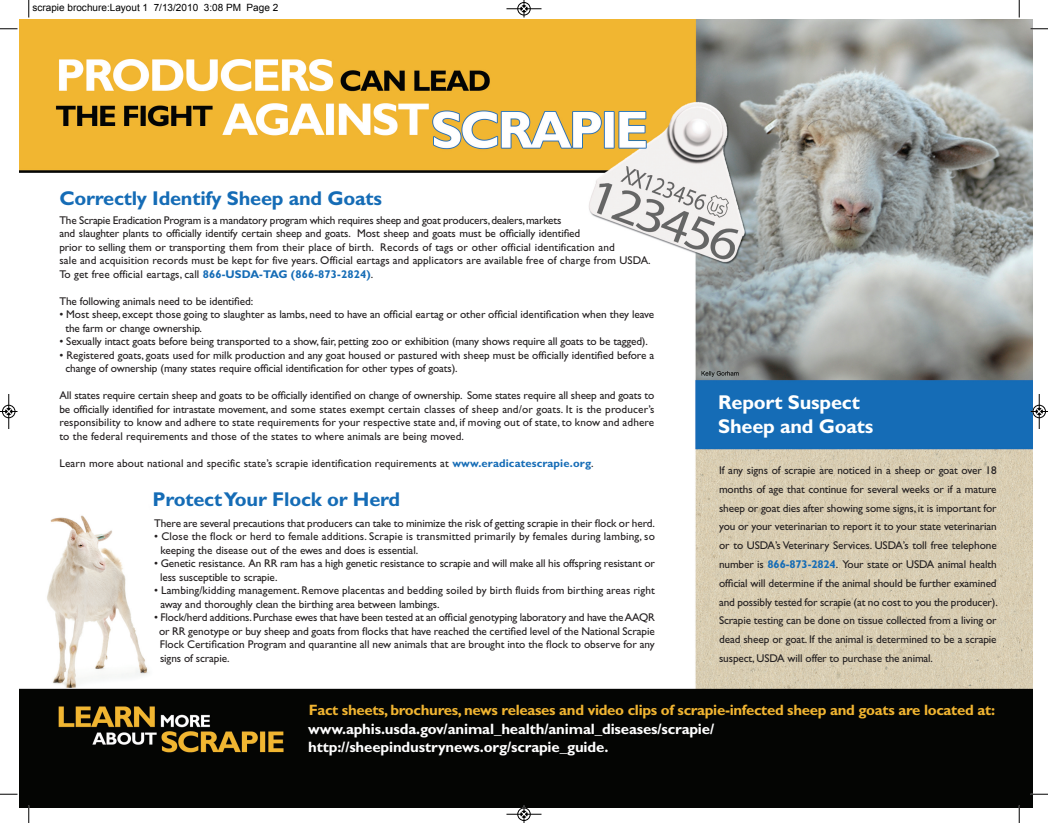
<style>
.page{position:relative;width:1048px;height:823px;background:#fff}
.page>*{position:absolute;margin:0;border:0;box-sizing:border-box;transform-origin:0 0}
.t1{font:700 20px "Gill Sans Std";letter-spacing:-.01em;color:#156cb6}
.t2{font:700 20px/24px "Gill Sans Std";letter-spacing:-.01em;color:#fff}
.t3{font:700 15px/18px "Gill Sans Std";letter-spacing:-.01em;color:#fff}
.t4{font:700 15px "Gill Sans Std";letter-spacing:-.02em;color:#f1b531}
.t5{font:11.25px/13.5px "Gill Sans Std";letter-spacing:-.01em;color:#231f20}
.t6{font:11.25px/13.5px "Gill Sans Std";letter-spacing:.01em;color:#231f20}
.t7{font:11.25px/13.5px "Gill Sans Std";letter-spacing:.015em;color:#231f20}
.t8{font:10px "Arial";color:#000}
.s1{font-weight:700;color:#156cb6}
</style>
<div class="page">
<img style="left:19px;top:19px;width:1013px;height:788px">
<svg style="left:28px;top:0;width:2px;height:18px"></svg>
<svg style="left:0;top:28px;width:18px;height:2px"></svg>
<svg style="left:1018px;top:0;width:2px;height:18px"></svg>
<svg style="left:1030px;top:28px;width:18px;height:2px"></svg>
<svg style="left:28px;top:805px;width:2px;height:17px"></svg>
<svg style="left:0;top:793px;width:18px;height:2px"></svg>
<svg style="left:1018px;top:805px;width:2px;height:17px"></svg>
<svg style="left:1030px;top:793px;width:18px;height:2px"></svg>
<hr style="left:506px;top:9px;width:35px;height:1px;background:#000">
<div style="left:517px;top:2px;width:13px;height:13px;border:1px solid #000;border-radius:50%"></div>
<svg style="left:521px;top:0;width:6px;height:18px"></svg>
<hr style="left:506px;top:814px;width:35px;height:1px;background:#000">
<div style="left:517px;top:807px;width:13px;height:13px;border:1px solid #000;border-radius:50%"></div>
<svg style="left:521px;top:805px;width:6px;height:17px"></svg>
<hr style="left:9px;top:394px;width:1px;height:35px;background:#000">
<div style="left:2px;top:405px;width:13px;height:13px;border:1px solid #000;border-radius:50%"></div>
<svg style="left:0;top:408px;width:18px;height:6px"></svg>
<hr style="left:1039px;top:394px;width:1px;height:35px;background:#000">
<div style="left:1032px;top:405px;width:13px;height:13px;border:1px solid #000;border-radius:50%"></div>
<svg style="left:1030px;top:408px;width:18px;height:6px"></svg>
<p class="t8" style="left:32px;top:2px;width:247px">scrapie brochure:Layout 1 7/13/2010 3:08 PM Page 2</p>
<h1 class="t1" style="left:59px;top:190px;width:324px">Correctly Identify Sheep and Goats</h1>
<p class="t5" style="left:59px;top:214px;width:593px">The Scrapie Eradication Program is a mandatory program which requires sheep and goat producers,dealers,markets<br>and slaughter plants to officially identify certain sheep and goats. Most sheep and goats must be officially identified<br>prior to selling them or transporting them from their place of birth. Records of tags or other official identification and<br>sale and acquisition records must be kept for five years. Official eartags and applicators are available free of charge from USDA.<br>To get free official eartags, call <span class="s1">866-USDA-TAG (866-873-2824)</span>.</p>
<p class="t5" style="left:59px;top:295px;width:195px">The following animals need to be identified:</p>
<p class="t5" style="left:65px;top:309px;width:590px;text-indent:-6px">• Most sheep, except those going to slaughter as lambs, need to have an official eartag or other official identification when they leave the farm or change ownership.</p>
<p class="t5" style="left:59px;top:336px;width:590px">• Sexually intact goats before being transported to a show, fair, petting zoo or exhibition (many shows require all goats to be tagged).</p>
<p class="t5" style="left:65px;top:349px;width:590px;text-indent:-6px">• Registered goats, goats used for milk production and any goat housed or pastured with sheep must be officially identified before a change of ownership (many states require official identification for other types of goats).</p>
<p class="t5" style="left:59px;top:390px;width:596px;text-align:justify">All states require certain sheep and goats to be officially identified on change of ownership. Some states require all sheep and goats to be officially identified for intrastate movement, and some states exempt certain classes of sheep and/or goats. It is the producer’s responsibility to know and adhere to state requirements for your respective state and, if moving out of state,to know and adhere to the federal requirements and those of the states to where animals are being moved.</p>
<p class="t6" style="left:59px;top:457px;width:536px">Learn more about national and specific state’s scrapie identification requirements at <span class="s1">www.eradicatescrapie.org</span>.</p>
<h1 class="t1" style="left:152px;top:491px;width:249px">ProtectYour Flock or Herd</h1>
<p class="t5" style="left:154px;top:517px;width:502px">There are several precautions that producers can take to minimize the risk of getting scrapie in their flock or herd.</p>
<p class="t7" style="left:160px;top:530px;width:496px;text-indent:-6px">• Close the flock or herd to female additions. Scrapie is transmitted primarily by females during lambing, so keeping the disease out of the ewes and does is essential.</p>
<p class="t5" style="left:160px;top:557px;width:496px;text-indent:-6px">• Genetic resistance. An RR ram has a high genetic resistance to scrapie and will make all his offspring resistant or less susceptible to scrapie.</p>
<p class="t6" style="left:160px;top:584px;width:496px;text-indent:-6px">• Lambing/kidding management. Remove placentas and bedding soiled by birth fluids from birthing areas right away and thoroughly clean the birthing area between lambings.</p>
<p class="t5" style="left:159px;top:611px;width:497px;text-align:justify;text-indent:-5px">• Flock/herd additions.Purchase ewes that have been tested at an official genotyping laboratory and have theAAQR or RR genotype or buy sheep and goats from flocks that have reached the certified level of the National Scrapie Flock Certification Program and quarantine all new animals that are brought into the flock to observe for any signs of scrapie.</p>
<h1 class="t2" style="left:718px;top:391px;width:157px">Report Suspect<br>Sheep and Goats</h1>
<p class="t5" style="left:719px;top:462px;width:280px;line-height:18.8px;text-align:justify">If any signs of scrapie are noticed in a sheep or goat over 18 months of age that continue for several weeks or if a mature sheep or goat dies after showing some signs, it is important for you or your veterinarian to report it to your state veterinarian or to USDA’s Veterinary Services. USDA’s toll free telephone number is <span class="s1">866-873-2824</span>. Your state or USDA animal health official will determine if the animal should be further examined and possibly tested for scrapie (at no cost to you the producer).<br>Scrapie testing can be done on tissue collected from a living or dead sheep or goat. If the animal is determined to be a scrapie suspect, USDA will offer to purchase the animal.</p>
<h2 class="t4" style="left:309px;top:704px;width:687px">Fact sheets, brochures, news releases and video clips of scrapie-infected sheep and goats are located at:</h2>
<h2 class="t3" style="left:308px;top:721px;width:407px">www.aphis.usda.gov/animal_health/animal_diseases/scrapie/ http://sheepindustrynews.org/scrapie_guide.</h2>
</div>
